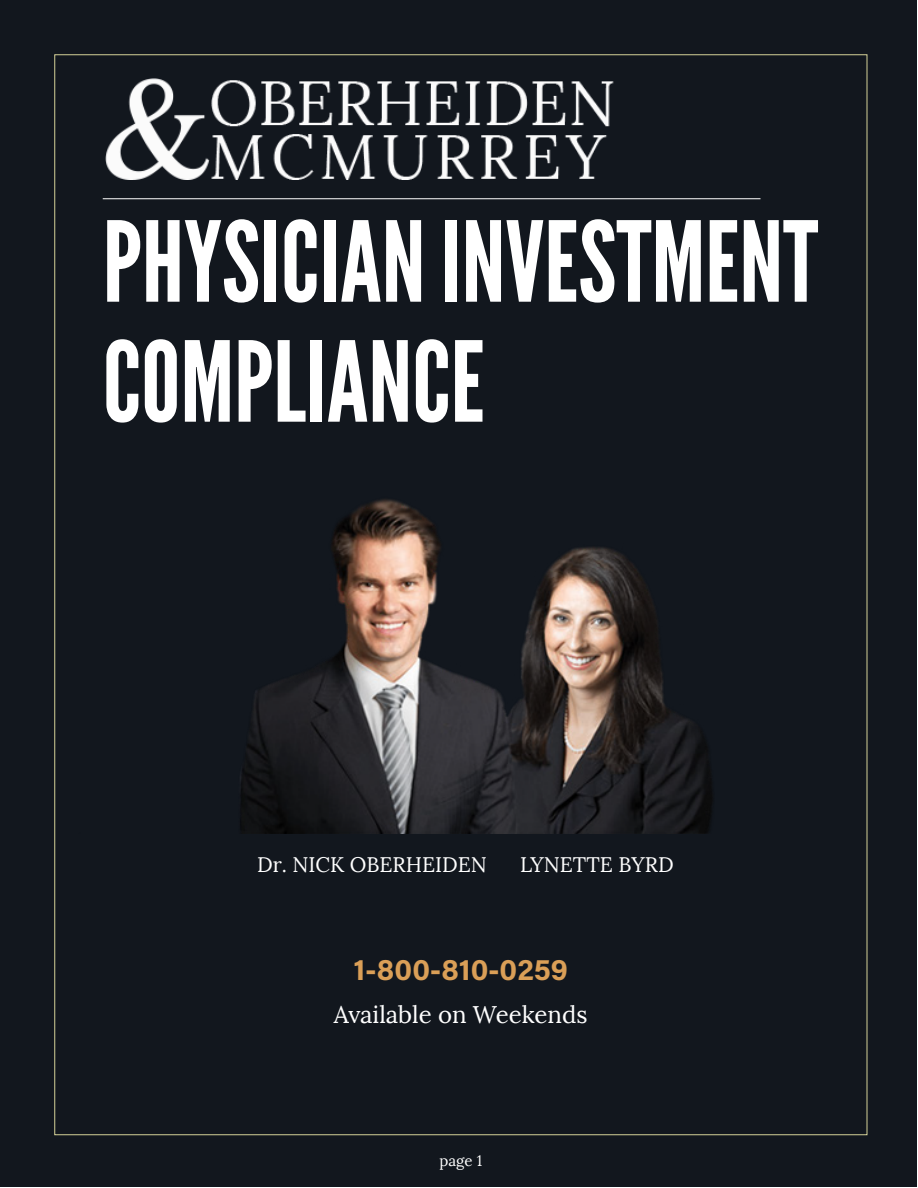
<style>
.page{position:relative;width:918px;height:1188px;background:#fff}
.page>*{position:absolute;margin:0;border:0;box-sizing:border-box;transform-origin:0 0}
.Title_Style{font:111px/120px "League Gothic";color:#fff}
.Paragraph_Style_-_Wh{font:700 30px "Acumin Pro";color:#da9f57}
.Paragraph_Style_-_Wh-2{font:24px "Lora";color:#fff}
.Paragraph_Style_-_Wh-3{font:21px "Lora";color:#fff}
.t1{font:15px "Lora";color:#fff}
</style>
<div class="page">
<div style="left:1px;top:1px;width:916px;height:1186px;background:#12171e"></div>
<img style="left:240px;top:499px;width:473px;height:335px">
<hr style="left:103px;top:198px;width:657px;height:1px;background:#fff">
<img style="left:106px;top:78px;width:508px;height:102px">
<p class="Title_Style" style="left:103px;top:203px;width:717px">PHYSICIAN INVESTMENT<br>COMPLIANCE</p>
<p class="Paragraph_Style_-_Wh-3" style="left:257px;top:852px;width:231px">Dr. NICK OBERHEIDEN</p>
<p class="Paragraph_Style_-_Wh-3" style="left:520px;top:852px;width:155px">LYNETTE BYRD</p>
<p class="Paragraph_Style_-_Wh" style="left:353px;top:948px;width:216px">1-800-810-0259</p>
<p class="Paragraph_Style_-_Wh-2" style="left:334px;top:1000px;width:255px">Available on Weekends</p>
<p class="t1" style="left:440px;top:1152px;width:44px">page 1</p>
</div>
